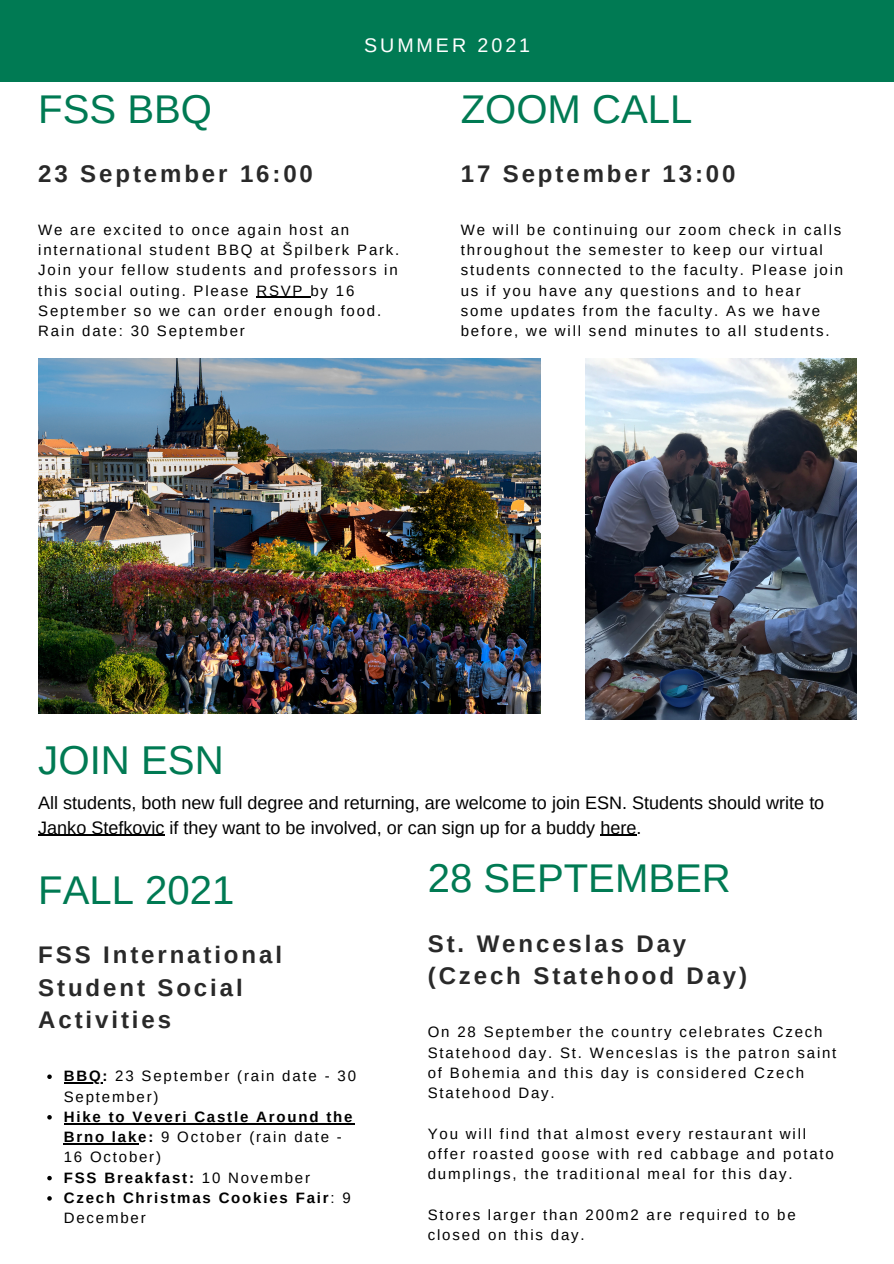
<style>
.page{position:relative;width:894px;height:1264px;background:#fff}
.page>*{position:absolute;margin:0;border:0;box-sizing:border-box;transform-origin:0 0}
.t1{font:40.2px "Arimo";color:#007a53}
.t2{font:40.05px "Arimo";color:#007a53}
.t3{font:700 24px/32.7px "Arimo";letter-spacing:.12em;color:#292929}
.t4{font:19.65px "Arimo";letter-spacing:.15em;color:#fff}
.t5{font:18px/24.8px "Arimo";color:#000}
.t6{font:15px/20.2px "Arimo";letter-spacing:.12em;color:#000}
.t7{font:700 15px/20.2px "Arimo";letter-spacing:.12em;color:#000}
.s1{font-weight:700}
.s2{font-weight:400}
</style>
<div class="page">
<div style="left:0;top:0;width:893px;height:82px;background:#007a53"></div>
<img style="left:38px;top:358px;width:502px;height:355px">
<img style="left:585px;top:358px;width:271px;height:361px">
<hr style="left:38px;top:834px;width:126px;height:2px;background:#000">
<hr style="left:600px;top:834px;width:36px;height:2px;background:#000">
<svg style="left:47px;top:1074px;width:5px;height:4px"></svg>
<hr style="left:64px;top:1082px;width:38px;height:1px;background:#000">
<svg style="left:47px;top:1115px;width:5px;height:4px"></svg>
<hr style="left:64px;top:1122px;width:290px;height:2px;background:#000">
<hr style="left:64px;top:1143px;width:42px;height:1px;background:#000">
<svg style="left:106px;top:1143px;width:32px;height:1px"></svg>
<svg style="left:47px;top:1175px;width:5px;height:5px"></svg>
<svg style="left:47px;top:1196px;width:5px;height:4px"></svg>
<hr style="left:256px;top:297px;width:54px;height:1px;background:#000">
<p class="t4" style="left:364px;top:34px;width:167px">SUMMER 2021</p>
<p class="t2" style="left:38px;top:86px;width:175px">FSS BBQ</p>
<p class="t3" style="left:38px;top:157px;width:276px">23 September 16:00</p>
<p class="t6" style="left:38px;top:219px;width:362px">We are excited to once again host an international student BBQ at Špilberk Park.<br>Join your fellow students and professors in this social outing. Please RSVP by 16<br>September so we can order enough food.</p>
<p class="t6" style="left:38px;top:321px;width:208px">Rain date: 30 September</p>
<p class="t2" style="left:460px;top:86px;width:233px">ZOOM CALL</p>
<p class="t3" style="left:460px;top:157px;width:276px">17 September 13:00</p>
<p class="t6" style="left:460px;top:219px;width:384px">We will be continuing our zoom check in calls throughout the semester to keep our virtual students connected to the faculty. Please join us if you have any questions and to hear some updates from the faculty. As we have before, we will send minutes to all students.</p>
<p class="t1" style="left:38px;top:737px;width:187px">JOIN ESN</p>
<p class="t5" style="left:38px;top:790px;width:787px">All students, both new full degree and returning, are welcome to join ESN. Students should write to<br>Janko Stefkovic if they want to be involved, or can sign up for a buddy here.</p>
<p class="t2" style="left:38px;top:867px;width:198px">FALL 2021</p>
<p class="t2" style="left:427px;top:856px;width:304px">28 SEPTEMBER</p>
<p class="t3" style="left:38px;top:938px;width:245px">FSS International<br>Student Social<br>Activities</p>
<p class="t6" style="left:64px;top:1065px;width:293px"><span class="s1">BBQ:</span> 23 September (rain date - 30<br>September)</p>
<p class="t7" style="left:64px;top:1106px;width:290px">Hike to Veveri Castle Around the<br>Brno lake: <span class="s2">9 October (rain date -<br>16 October)</span></p>
<p class="t7" style="left:64px;top:1167px;width:248px">FSS Breakfast: <span class="s2">10 November</span></p>
<p class="t7" style="left:64px;top:1187px;width:288px">Czech Christmas Cookies Fair<span class="s2">: 9<br>December</span></p>
<p class="t3" style="left:427px;top:926px;width:260px">St. Wenceslas Day</p>
<p class="t3" style="left:427px;top:959px;width:321px">(Czech Statehood Day)</p>
<p class="t6" style="left:427px;top:1021px;width:410px">On 28 September the country celebrates Czech Statehood day. St. Wenceslas is the patron saint of Bohemia and this day is considered Czech Statehood Day.</p>
<p class="t6" style="left:427px;top:1123px;width:407px">You will find that almost every restaurant will offer roasted goose with red cabbage and potato dumplings, the traditional meal for this day.</p>
<p class="t6" style="left:427px;top:1204px;width:369px">Stores larger than 200m2 are required to be closed on this day.</p>
</div>
